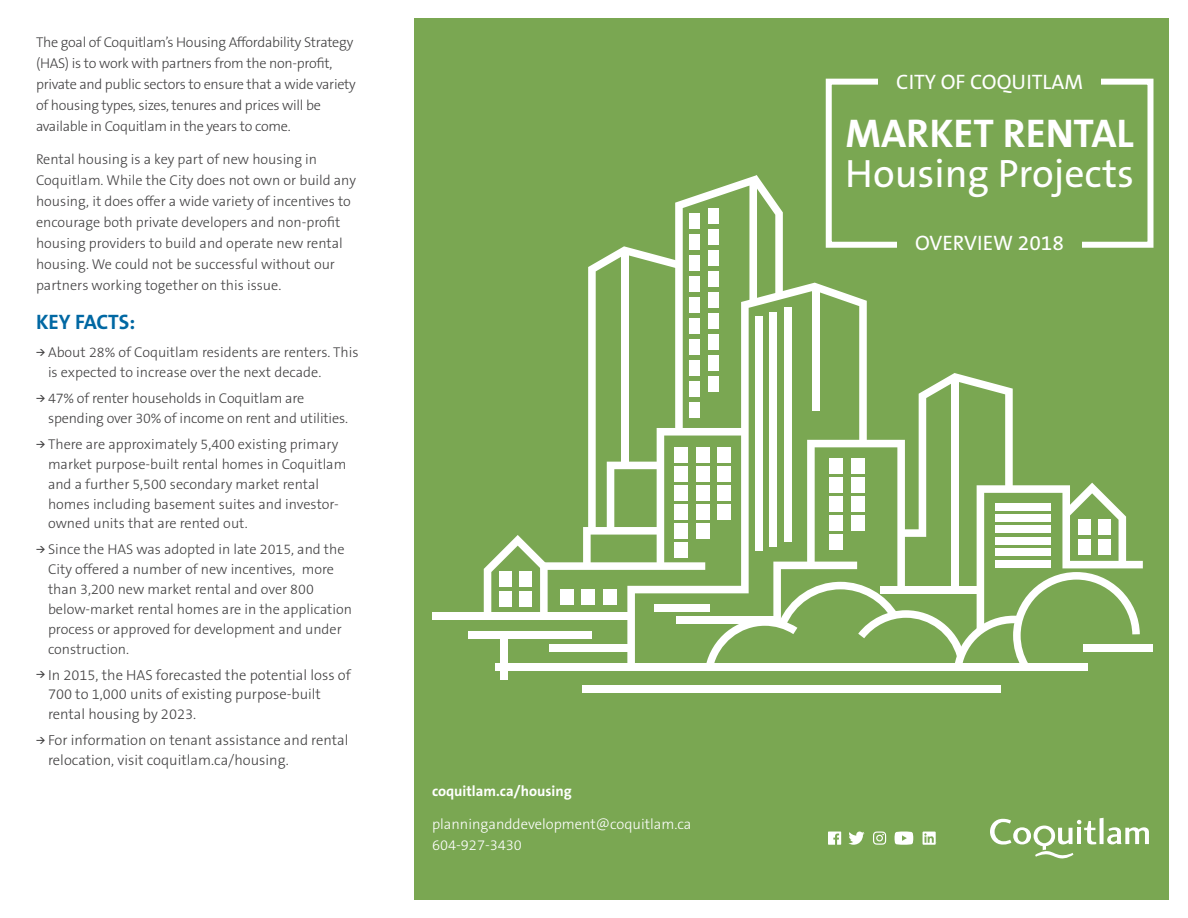
<style>
.page{position:relative;width:1188px;height:918px;background:#fff}
.page>*{position:absolute;margin:0;border:0;box-sizing:border-box;transform-origin:0 0}
.t1{font:700 40.35px "The Sans B7";color:#fff}
.t2{font:39.75px "The Sans B5 Plain";color:#fff}
.subhead{font:21px "The Sans B5 Plain";color:#fff}
.subhead-2{font:700 21px "The Sans B7";letter-spacing:-.01em;color:#0168a3}
.t3{font:300 14.7px/19.8px "The Sans B3";color:#424142}
.Body_Reg{font:300 14.7px/21px "The Sans B3";color:#fff}
.Body_Reg-2{font:700 14.7px "The Sans B7";color:#fff}
.Body_Reg-3{font:300 14.25px/19.8px "The Sans B3";color:#424142}
.Body_Reg-4{font:300 14.25px/21px "The Sans B3";letter-spacing:-.02em;color:#424142}
</style>
<div class="page">
<div style="left:415px;top:18px;width:754px;height:881px;background:#7aa752"></div>
<svg style="left:848px;top:832px;width:17px;height:13px"></svg>
<svg style="left:828px;top:832px;width:13px;height:13px"></svg>
<svg style="left:895px;top:832px;width:18px;height:13px"></svg>
<svg style="left:873px;top:832px;width:13px;height:13px"></svg>
<svg style="left:923px;top:832px;width:14px;height:13px"></svg>
<svg style="left:990px;top:818px;width:159px;height:41px"></svg>
<div style="left:432px;top:612px;width:201px;height:8px;background:#fff"></div>
<div style="left:495px;top:663px;width:593px;height:7px;background:#fff"></div>
<div style="left:582px;top:686px;width:418px;height:7px;background:#fff"></div>
<div style="left:468px;top:631px;width:124px;height:8px;background:#fff"></div>
<div style="left:500px;top:635px;width:8px;height:44px;background:#fff"></div>
<div style="left:1084px;top:645px;width:69px;height:7px;background:#fff"></div>
<svg style="left:484px;top:175px;width:659px;height:488px"></svg>
<div style="left:621px;top:250px;width:7px;height:213px;background:#fff"></div>
<div style="left:826px;top:79px;width:327px;height:169px;border:6px solid #fff"></div>
<div style="left:878px;top:55px;width:223px;height:52px;background:#7aa752"></div>
<div style="left:897px;top:216px;width:185px;height:52px;background:#7aa752"></div>
<p class="Body_Reg-4" style="left:36px;top:32px;width:321px">The goal of Coquitlam’s Housing Affordability Strategy (HAS) is to work with partners from the non-profit, private and public sectors to ensure that a wide variety of housing types, sizes, tenures and prices will be available in Coquitlam in the years to come.</p>
<p class="Body_Reg-3" style="left:36px;top:149px;width:322px;line-height:21px">Rental housing is a key part of new housing in Coquitlam. While the City does not own or build any housing, it does offer a wide variety of incentives to encourage both private developers and non-profit housing providers to build and operate new rental housing. We could not be successful without our partners working together on this issue.</p>
<p class="subhead-2" style="left:36px;top:310px;width:101px">KEY FACTS:</p>
<p class="Body_Reg-3" style="left:48px;top:343px;width:312px;text-indent:-12px"><sup>&gt;</sup> About 28% of Coquitlam residents are renters. This is expected to increase over the next decade.</p>
<p class="Body_Reg-3" style="left:48px;top:389px;width:302px;text-indent:-12px"><sup>&gt;</sup> 47% of renter households in Coquitlam are spending over 30% of income on rent and utilities.</p>
<p class="Body_Reg-3" style="left:48px;top:435px;width:300px;text-indent:-12px"><sup>&gt;</sup> There are approximately 5,400 existing primary market purpose-built rental homes in Coquitlam and a further 5,500 secondary market rental homes including basement suites and investor&shy;owned units that are rented out.</p>
<p class="Body_Reg-3" style="left:48px;top:540px;width:306px;text-indent:-12px"><sup>&gt;</sup> Since the HAS was adopted in late 2015, and the City offered a number of new incentives, more than 3,200 new market rental and over 800 below-market rental homes are in the application process or approved for development and under construction.</p>
<p class="t3" style="left:48px;top:665px;width:304px;text-indent:-12px"><sup>&gt;</sup> In 2015, the HAS forecasted the potential loss of<br>700 to 1,000 units of existing purpose-built rental housing by 2023.</p>
<p class="t3" style="left:48px;top:731px;width:302px;text-indent:-12px"><sup>&gt;</sup> For information on tenant assistance and rental relocation, visit coquitlam.ca/housing.</p>
<p class="Body_Reg-2" style="left:432px;top:784px;width:141px">coquitlam.ca/housing</p>
<p class="Body_Reg" style="left:432px;top:814px;width:261px">planninganddevelopment@coquitlam.ca<br>604-927-3430</p>
<p class="subhead" style="left:896px;top:71px;width:188px">CITY OF COQUITLAM</p>
<p class="t1" style="left:845px;top:112px;width:290px">MARKET RENTAL</p>
<p class="t2" style="left:845px;top:153px;width:290px">Housing Projects</p>
<p class="subhead" style="left:915px;top:232px;width:150px">OVERVIEW 2018</p>
</div>
